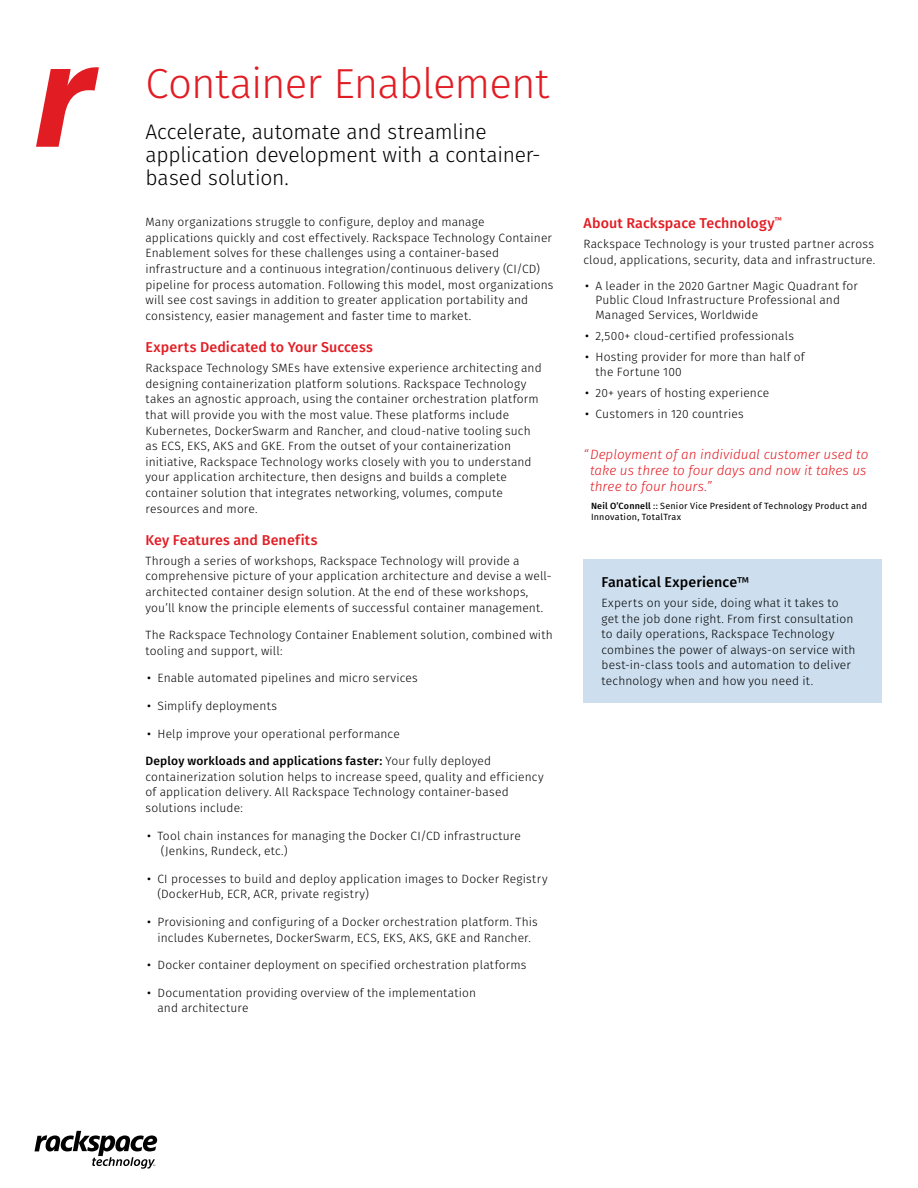
<style>
.page{position:relative;width:918px;height:1188px;background:#fff}
.page>*{position:absolute;margin:0;border:0;box-sizing:border-box;transform-origin:0 0}
.t1{font:300 42px "Fira Sans";letter-spacing:-.02em;color:#e21c23}
.t2{font:300 21px/23.1px "Fira Sans";letter-spacing:-.01em;color:#000}
.t3{font:500 14.25px "Fira Sans";letter-spacing:.01em;color:#e21c23}
.t4{font:500 14.25px "Fira Sans";letter-spacing:.01em;color:#000}
.t5{font:italic 300 13.5px/16.2px "Fira Sans";color:#e21c23}
.t6{font:300 12px/15.6px "Fira Sans";letter-spacing:.015em;color:#000}
.t7{font:9px/10.5px "Fira Sans";letter-spacing:.025em;color:#000}
.s1{font-weight:400}
.s2{font-weight:500}
</style>
<div class="page">
<svg style="left:36px;top:67px;width:63px;height:80px"></svg>
<svg style="left:34px;top:1131px;width:123px;height:38px"></svg>
<div style="left:584px;top:559px;width:298px;height:144px;background:#cddfef"></div>
<h1 class="t1" style="left:146px;top:53px;width:406px">Container Enablement</h1>
<h2 class="t2" style="left:146px;top:120px;width:397px">Accelerate, automate and streamline application development with a container&shy;based solution.</h2>
<p class="t6" style="left:146px;top:214px;width:410px">Many organizations struggle to configure, deploy and manage applications quickly and cost effectively. Rackspace Technology Container Enablement solves for these challenges using a container-based infrastructure and a continuous integration/continuous delivery (CI/CD) pipeline for process automation. Following this model, most organizations will see cost savings in addition to greater application portability and consistency, easier management and faster time to market.</p>
<p class="t3" style="left:146px;top:336px;width:229px">Experts Dedicated to Your Success</p>
<p class="t6" style="left:146px;top:360px;width:398px">Rackspace Technology SMEs have extensive experience architecting and designing containerization platform solutions. Rackspace Technology takes an agnostic approach, using the container orchestration platform that will provide you with the most value. These platforms include Kubernetes, DockerSwarm and Rancher, and cloud-native tooling such as ECS, EKS, AKS and GKE. From the outset of your containerization initiative, Rackspace Technology works closely with you to understand your application architecture, then designs and builds a complete container solution that integrates networking, volumes, compute resources and more.</p>
<p class="t3" style="left:146px;top:528px;width:174px">Key Features and Benefits</p>
<p class="t6" style="left:146px;top:553px;width:408px">Through a series of workshops, Rackspace Technology will provide a comprehensive picture of your application architecture and devise a well&shy;architected container design solution. At the end of these workshops, you’ll know the principle elements of successful container management.</p>
<p class="t6" style="left:146px;top:627px;width:409px">The Rackspace Technology Container Enablement solution, combined with tooling and support, will:</p>
<p class="t6" style="left:147px;top:670px;width:272px"><span class="s1">•</span> Enable automated pipelines and micro services</p>
<p class="t6" style="left:147px;top:698px;width:132px"><span class="s1">•</span> Simplify deployments</p>
<p class="t6" style="left:147px;top:726px;width:254px"><span class="s1">•</span> Help improve your operational performance</p>
<p class="t6" style="left:146px;top:753px;width:400px"><span class="s2">Deploy workloads and applications faster:</span> Your fully deployed containerization solution helps to increase speed, quality and efficiency of application delivery. All Rackspace Technology container-based solutions include:</p>
<p class="t6" style="left:161px;top:828px;width:362px;text-indent:-14px"><span class="s1">•</span> Tool chain instances for managing the Docker CI/CD infrastructure (Jenkins, Rundeck, etc.)</p>
<p class="t6" style="left:158px;top:871px;width:392px;text-indent:-10px"><span class="s1">•</span> CI processes to build and deploy application images to Docker Registry (DockerHub, ECR, ACR, private registry)</p>
<p class="t6" style="left:147px;top:914px;width:392px;text-align:center"><span class="s1">•</span> Provisioning and configuring of a Docker orchestration platform. This includes Kubernetes, DockerSwarm, ECS, EKS, AKS, GKE and Rancher.</p>
<p class="t6" style="left:147px;top:957px;width:381px"><span class="s1">•</span> Docker container deployment on specified orchestration platforms</p>
<p class="t6" style="left:158px;top:985px;width:320px;text-indent:-11px"><span class="s1">•</span> Documentation providing overview of the implementation and architecture</p>
<p class="t3" style="left:584px;top:212px;width:200px">About Rackspace Technology<sup>™</sup></p>
<p class="t6" style="left:584px;top:236px;width:293px">Rackspace Technology is your trusted partner across cloud, applications, security, data and infrastructure.</p>
<p class="t6" style="left:596px;top:279px;width:264px;line-height:14.4px;text-indent:-10px"><span class="s1">•</span> A leader in the 2020 Gartner Magic Quadrant for<br>Public Cloud Infrastructure Professional and<br>Managed Services, Worldwide</p>
<p class="t6" style="left:585px;top:328px;width:211px"><span class="s1">•</span> 2,500+ cloud-certified professionals</p>
<p class="t6" style="left:596px;top:350px;width:211px;line-height:14.4px;text-indent:-10px"><span class="s1">•</span> Hosting provider for more than half of the Fortune 100</p>
<p class="t6" style="left:585px;top:385px;width:186px"><span class="s1">•</span> 20+ years of hosting experience</p>
<p class="t6" style="left:585px;top:406px;width:160px"><span class="s1">•</span> Customers in 120 countries</p>
<p class="t5" style="left:590px;top:446px;width:280px;text-indent:-7px">“Deployment of an individual customer used to take us three to four days and now it takes us three to four hours.”</p>
<p class="t7" style="left:591px;top:500px;width:278px"><span class="s2">Neil O’Connell</span> :: Senior Vice President of Technology Product and<br>Innovation, TotalTrax</p>
<p class="t4" style="left:602px;top:571px;width:149px">Fanatical Experience<span class="s1">™</span></p>
<p class="t6" style="left:602px;top:595px;width:256px">Experts on your side, doing what it takes to get the job done right. From first consultation to daily operations, Rackspace Technology combines the power of always-on service with best-in-class tools and automation to deliver technology when and how you need it.</p>
</div>
